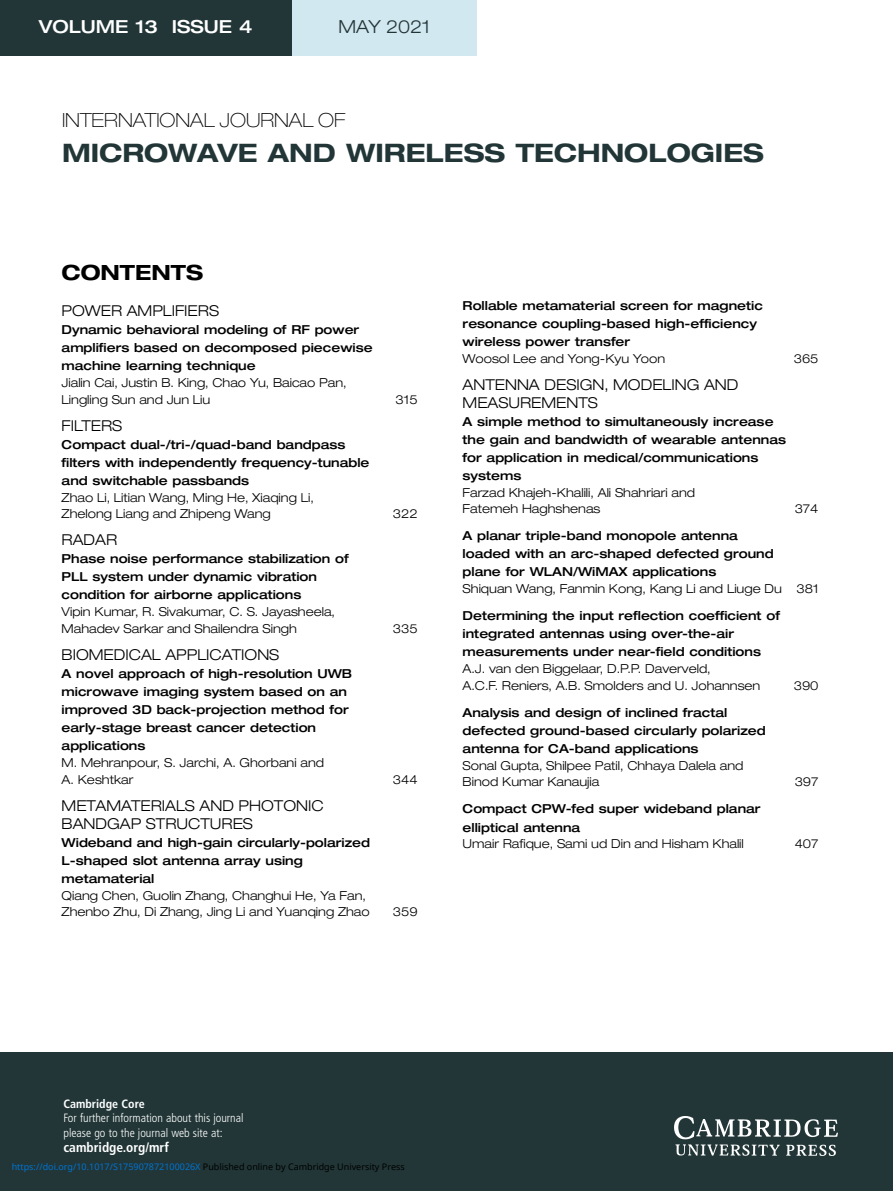
<style>
.page{position:relative;width:893px;height:1191px;background:#fff}
.page>*{position:absolute;margin:0;border:0;box-sizing:border-box;transform-origin:0 0}
.t1{font:700 expanded 25.5px "Helvetica Neue";color:#223637}
.t2{font:700 expanded 21px "Helvetica Neue";color:#000}
.t3{font:100 expanded 19.5px "Helvetica Neue";color:#000}
.t4{font:500 expanded 18px "Helvetica Neue";color:#fff}
.t5{font:300 expanded 18px "Helvetica Neue";color:#223637}
.t6{font:300 expanded 15px/18px "Helvetica Neue";color:#000}
.t7{font:700 condensed 13.5px "Frutiger";color:#fff}
.t8{font:500 expanded 12.3px/18px "Helvetica Neue";color:#000}
.t9{font:300 expanded 12.3px/16.8px "Helvetica Neue";color:#000}
.t10{font:300 condensed 12px/14.4px "Frutiger";color:#fff}
.t11{font:700 condensed 12px "Frutiger";color:#fff}
.t12{font:9px "Noto Sans";color:#0172cf}
.s1{color:#000}
</style>
<div class="page">
<div style="left:0;top:1052px;width:893px;height:139px;background:#223637"></div>
<div style="left:0;top:0;width:291px;height:55px;background:#223637"></div>
<div style="left:292px;top:0;width:185px;height:55px;background:#d2e8f0"></div>
<img style="left:674px;top:1116px;width:163px;height:39px">
<h3 class="t4" style="left:39px;top:20px;width:215px">VOLUME 13 ISSUE 4</h3>
<h3 class="t5" style="left:338px;top:20px;width:93px">MAY 2021</h3>
<h3 class="t3" style="left:62px;top:113px;width:285px">INTERNATIONAL JOURNAL OF</h3>
<h1 class="t1" style="left:62px;top:143px;width:703px">MICROWAVE AND WIRELESS TECHNOLOGIES</h1>
<h2 class="t2" style="left:62px;top:265px;width:143px">CONTENTS</h2>
<p class="t6" style="left:62px;top:303px;width:159px">POWER AMPLIFIERS</p>
<p class="t8" style="left:62px;top:322px;width:312px">Dynamic behavioral modeling of RF power amplifiers based on decomposed piecewise machine learning technique</p>
<p class="t9" style="left:62px;top:375px;width:287px">Jialin Cai, Justin B. King, Chao Yu, Baicao Pan,<br>Lingling Sun and Jun Liu</p>
<p class="t6" style="left:62px;top:418px;width:62px">FILTERS</p>
<p class="t8" style="left:62px;top:436px;width:309px">Compact dual-/tri-/quad-band bandpass filters with independently frequency-tunable and switchable passbands</p>
<p class="t9" style="left:62px;top:490px;width:254px">Zhao Li, Litian Wang, Ming He, Xiaqing Li,<br>Zhelong Liang and Zhipeng Wang</p>
<p class="t6" style="left:62px;top:532px;width:57px">RADAR</p>
<p class="t8" style="left:62px;top:551px;width:288px">Phase noise performance stabilization of<br>PLL system under dynamic vibration condition for airborne applications</p>
<p class="t9" style="left:62px;top:604px;width:275px">Vipin Kumar, R. Sivakumar, C. S. Jayasheela,<br>Mahadev Sarkar and Shailendra Singh</p>
<p class="t6" style="left:62px;top:647px;width:219px">BIOMEDICAL APPLICATIONS</p>
<p class="t8" style="left:62px;top:666px;width:292px">A novel approach of high-resolution UWB microwave imaging system based on an improved 3D back-projection method for early-stage breast cancer detection applications</p>
<p class="t9" style="left:62px;top:755px;width:264px">M. Mehranpour, S. Jarchi, A. Ghorbani and<br>A. Keshtkar</p>
<p class="t6" style="left:62px;top:797px;width:263px">METAMATERIALS AND PHOTONIC<br>BANDGAP STRUCTURES</p>
<p class="t8" style="left:62px;top:834px;width:310px">Wideband and high-gain circularly-polarized<br>L-shaped slot antenna array using metamaterial</p>
<p class="t9" style="left:62px;top:888px;width:310px">Qiang Chen, Guolin Zhang, Changhui He, Ya Fan,<br>Zhenbo Zhu, Di Zhang, Jing Li and Yuanqing Zhao</p>
<p class="t9" style="left:396px;top:392px;width:24px">315</p>
<p class="t9" style="left:393px;top:507px;width:26px">322</p>
<p class="t9" style="left:393px;top:621px;width:26px">335</p>
<p class="t9" style="left:393px;top:772px;width:26px">344</p>
<p class="t9" style="left:393px;top:904px;width:26px">359</p>
<p class="t8" style="left:463px;top:298px;width:302px">Rollable metamaterial screen for magnetic resonance coupling-based high-efficiency wireless power transfer</p>
<p class="t9" style="left:463px;top:351px;width:204px">Woosol Lee and Yong-Kyu Yoon</p>
<p class="t9" style="left:794px;top:351px;width:26px">365</p>
<p class="t6" style="left:463px;top:377px;width:277px">ANTENNA DESIGN, MODELING AND<br>MEASUREMENTS</p>
<p class="t8" style="left:463px;top:413px;width:325px">A simple method to simultaneously increase the gain and bandwidth of wearable antennas for application in medical/communications systems</p>
<p class="t9" style="left:463px;top:485px;width:234px">Farzad Khajeh-Khalili, Ali Shahriari and<br>Fatemeh Haghshenas</p>
<p class="t9" style="left:795px;top:502px;width:25px">374</p>
<p class="t8" style="left:463px;top:528px;width:313px">A planar triple-band monopole antenna loaded with an arc-shaped defected ground plane for WLAN/WiMAX applications</p>
<p class="t9" style="left:463px;top:581px;width:357px">Shiquan Wang, Fanmin Kong, Kang Li and Liuge Du 381</p>
<p class="t8" style="left:463px;top:608px;width:319px">Determining the input reflection coefficient of integrated antennas using over-the-air measurements under near-field conditions</p>
<p class="t9" style="left:463px;top:661px;width:299px">A.J. van den Biggelaar, D.P.P. Daverveld,<br>A.C.F. Reniers, A.B. Smolders and U. Johannsen</p>
<p class="t9" style="left:794px;top:678px;width:26px">390</p>
<p class="t8" style="left:463px;top:704px;width:305px">Analysis and design of inclined fractal defected ground-based circularly polarized antenna for CA-band applications</p>
<p class="t9" style="left:463px;top:758px;width:282px">Sonal Gupta, Shilpee Patil, Chhaya Dalela and<br>Binod Kumar Kanaujia</p>
<p class="t9" style="left:795px;top:775px;width:25px">397</p>
<p class="t8" style="left:463px;top:801px;width:299px">Compact CPW-fed super wideband planar elliptical antenna</p>
<p class="t9" style="left:463px;top:836px;width:283px">Umair Rafique, Sami ud Din and Hisham Khalil</p>
<p class="t9" style="left:795px;top:836px;width:25px">407</p>
<p class="t11" style="left:64px;top:1098px;width:83px">Cambridge Core</p>
<p class="t10" style="left:64px;top:1111px;width:182px">For further information about this journal please go to the journal web site at:</p>
<p class="t7" style="left:64px;top:1142px;width:107px">cambridge.org/mrf</p>
<p class="t12" style="left:12px;top:1160px;width:395px">https://doi.org/10.1017/S175907872100026X <span class="s1">Published online by Cambridge University Press</span></p>
</div>
